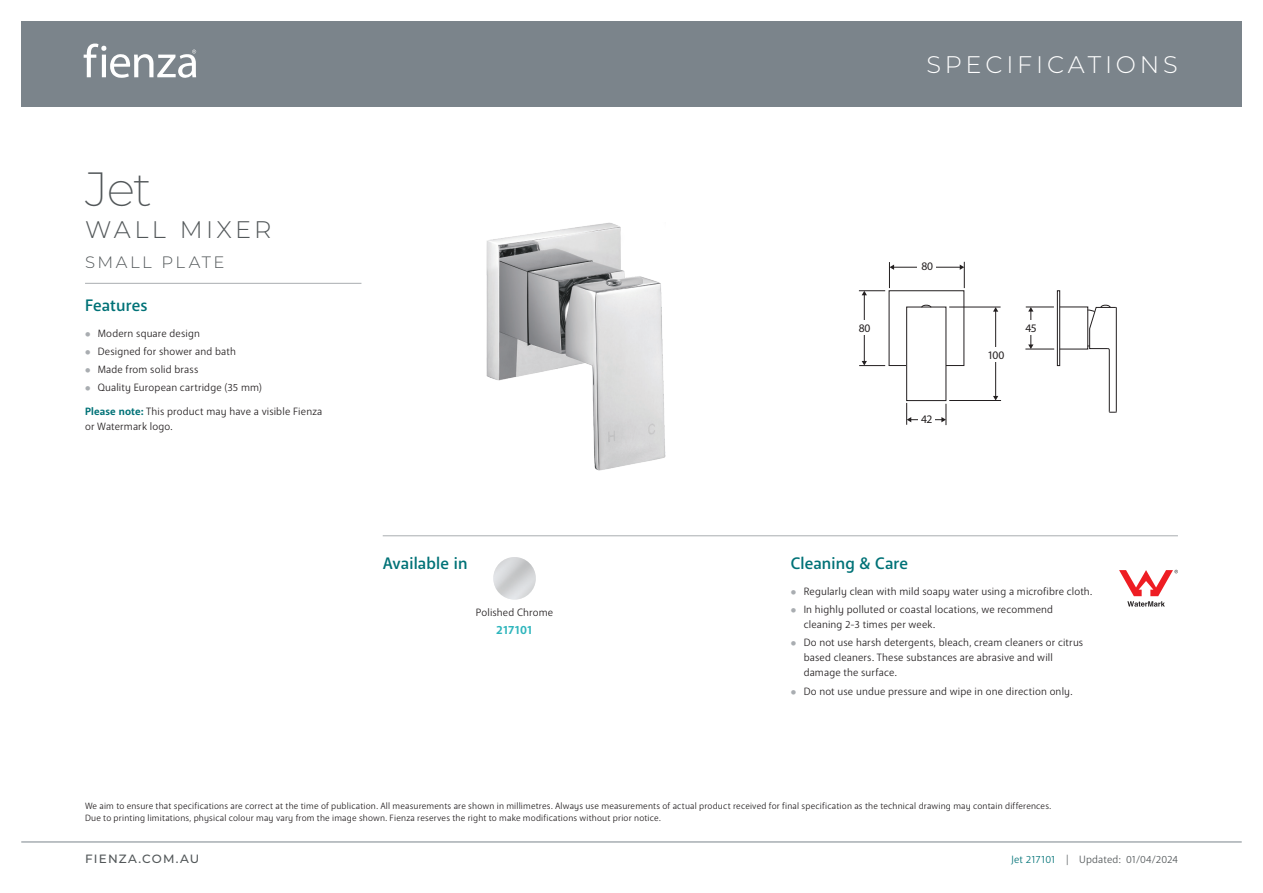
<style>
.page{position:relative;width:1263px;height:893px;background:#fff}
.page>*{position:absolute;margin:0;border:0;box-sizing:border-box;transform-origin:0 0}
.t1{font:200 48px "Montserrat";color:#525759}
.t2{font:300 24px "Montserrat";letter-spacing:.16em;color:#fff}
.t3{font:300 24px "Montserrat";letter-spacing:.14em;color:#525759}
.t4{font:500 16.5px "Anago";letter-spacing:.005em;color:#007277}
.t5{font:300 16.5px "Montserrat";letter-spacing:.155em;color:#525759}
.t6{font:500 12px "Montserrat";letter-spacing:.1em;color:#525759}
.t7{font:700 12px "Anago";letter-spacing:-.02em;color:#2eb5bc}
.t8{font:11.55px "Myriad Pro";letter-spacing:-.02em;color:#231f20}
.t9{font:10.5px/15px "Anago";letter-spacing:.015em;color:#231f20}
.t10{font:10.5px "Anago";color:#525759}
.t11{font:9px/12px "Anago";letter-spacing:.015em;color:#231f20}
.s1{font-weight:500;font-size:7.5px;color:#a9adb1}
.s2{font-weight:700;color:#007277}
.s3{color:#007277}
</style>
<div class="page">
<div style="left:906px;top:307px;width:40px;height:94px;border:1px solid #231f20"></div>
<div style="left:1057px;top:290px;width:3px;height:76px;border:1px solid #231f20"></div>
<hr style="left:1109px;top:350px;width:1px;height:62px;background:#231f20">
<hr style="left:1116px;top:308px;width:1px;height:104px;background:#231f20">
<svg style="left:1108px;top:411px;width:9px;height:2px"></svg>
<hr style="left:995px;top:311px;width:1px;height:86px;background:#231f20">
<svg style="left:993px;top:396px;width:5px;height:4px"></svg>
<svg style="left:993px;top:308px;width:5px;height:4px"></svg>
<hr style="left:949px;top:400px;width:52px;height:1px;background:#231f20">
<hr style="left:949px;top:307px;width:51px;height:1px;background:#231f20">
<hr style="left:910px;top:419px;width:32px;height:1px;background:#231f20">
<svg style="left:941px;top:404px;width:6px;height:21px"></svg>
<svg style="left:906px;top:403px;width:5px;height:22px"></svg>
<svg style="left:859px;top:262px;width:106px;height:105px"></svg>
<svg style="left:1025px;top:304px;width:92px;height:47px"></svg>
<div style="left:855px;top:320px;width:18px;height:15px;background:#fff"></div>
<div style="left:986px;top:347px;width:19px;height:15px;background:#fff"></div>
<div style="left:1026px;top:320px;width:9px;height:15px;background:#fff"></div>
<div style="left:918px;top:258px;width:18px;height:15px;background:#fff"></div>
<div style="left:918px;top:411px;width:17px;height:15px;background:#fff"></div>
<svg style="left:1119px;top:570px;width:59px;height:37px"></svg>
<img style="left:493px;top:557px;width:43px;height:43px;border-radius:21px">
<img style="left:486px;top:222px;width:180px;height:248px">
<hr style="left:85px;top:283px;width:276px;height:1px;background:#a9adb1">
<hr style="left:383px;top:535px;width:795px;height:1px;background:#a9adb1">
<div style="left:21px;top:21px;width:1221px;height:85px;background:#7b848b"></div>
<svg style="left:84px;top:43px;width:112px;height:35px"></svg>
<hr style="left:21px;top:842px;width:1221px;height:1px;background:#7b848b">
<h1 class="t1" style="left:85px;top:157px;width:68px">Jet</h1>
<h2 class="t3" style="left:85px;top:213px;width:188px">WALL MIXER</h2>
<h3 class="t5" style="left:85px;top:251px;width:141px">SMALL PLATE</h3>
<h3 class="t4" style="left:85px;top:295px;width:64px">Features</h3>
<p class="t9" style="left:85px;top:326px;width:116px"><span class="s1">●</span> Modern square design</p>
<p class="t9" style="left:85px;top:344px;width:152px"><span class="s1">●</span> Designed for shower and bath</p>
<p class="t9" style="left:85px;top:362px;width:115px"><span class="s1">●</span> Made from solid brass</p>
<p class="t9" style="left:85px;top:380px;width:178px"><span class="s1">●</span> Quality European cartridge (35 mm)</p>
<p class="t9" style="left:85px;top:404px;width:239px"><span class="s2">Please note:</span> This product may have a visible Fienza or Watermark logo.</p>
<h3 class="t4" style="left:383px;top:553px;width:86px">Available in</h3>
<p class="t9" style="left:476px;top:605px;width:79px">Polished Chrome</p>
<p class="t7" style="left:496px;top:622px;width:38px">217101</p>
<h2 class="t2" style="left:926px;top:48px;width:253px">SPECIFICATIONS</h2>
<p class="t8" style="left:859px;top:321px;width:13px">80</p>
<p class="t8" style="left:921px;top:259px;width:13px">80</p>
<p class="t8" style="left:921px;top:412px;width:13px">42</p>
<p class="t8" style="left:987px;top:348px;width:19px">100</p>
<p class="t8" style="left:1025px;top:321px;width:13px">45</p>
<h3 class="t4" style="left:791px;top:553px;width:119px">Cleaning &amp; Care</h3>
<p class="t9" style="left:791px;top:584px;width:303px"><span class="s1">●</span> Regularly clean with mild soapy water using a microfibre cloth.</p>
<p class="t9" style="left:804px;top:602px;width:251px;text-indent:-13px"><span class="s1">●</span> In highly polluted or coastal locations, we recommend cleaning 2-3 times per week.</p>
<p class="t9" style="left:804px;top:635px;width:281px;text-indent:-13px"><span class="s1">●</span> Do not use harsh detergents, bleach, cream cleaners or citrus based cleaners. These substances are abrasive and will damage the surface.</p>
<p class="t9" style="left:791px;top:684px;width:283px"><span class="s1">●</span> Do not use undue pressure and wipe in one direction only.</p>
<p class="t11" style="left:85px;top:800px;width:968px">We aim to ensure that specifications are correct at the time of publication. All measurements are shown in millimetres. Always use measurements of actual product received for final specification as the technical drawing may contain differences.<br>Due to printing limitations, physical colour may vary from the image shown. Fienza reserves the right to make modifications without prior notice.</p>
<p class="t6" style="left:85px;top:851px;width:116px">FIENZA.COM.AU</p>
<p class="t10" style="left:1011px;top:853px;width:168px"><span class="s3">Jet 217101</span> | Updated: 01/04/2024</p>
</div>
